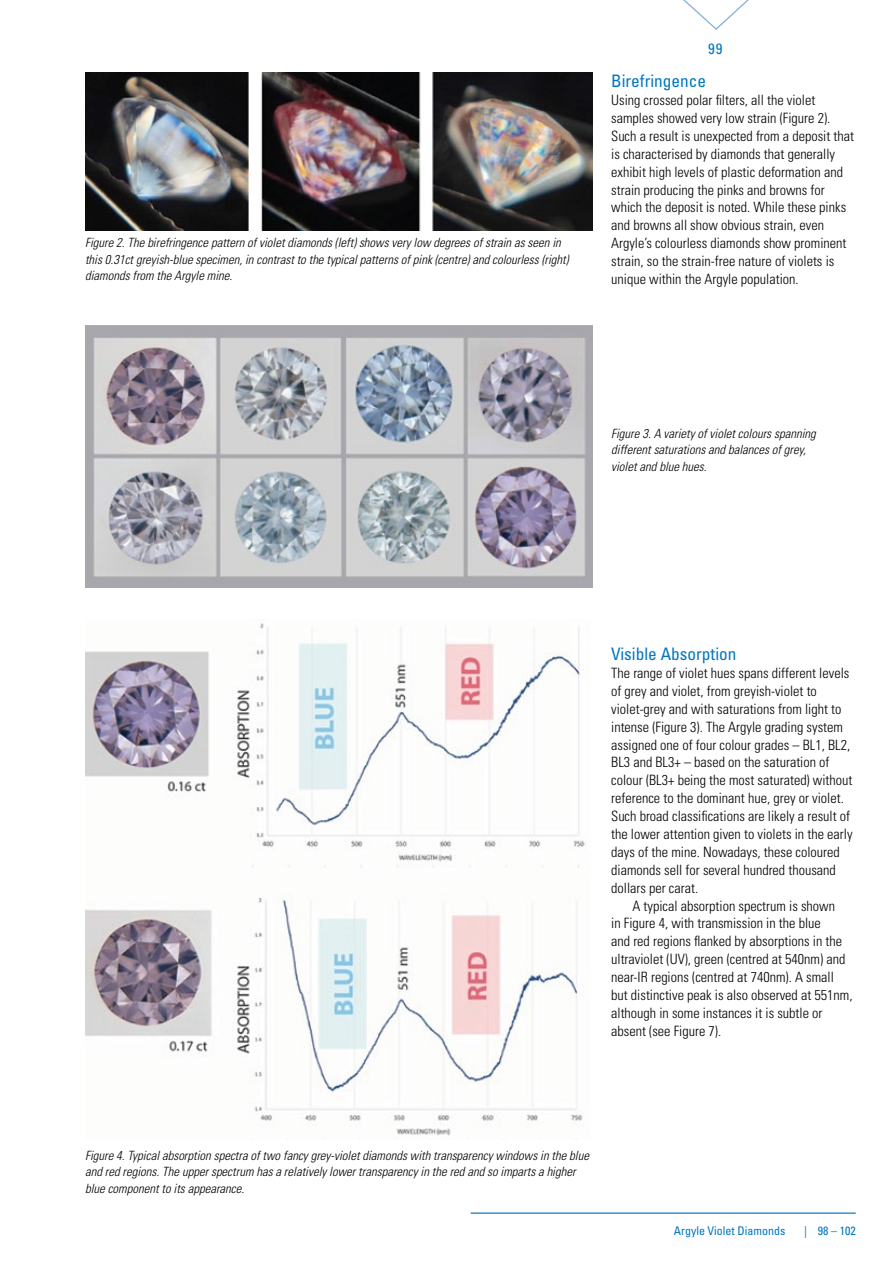
<style>
.page{position:relative;width:893px;height:1263px;background:#fff}
.page>*{position:absolute;margin:0;border:0;box-sizing:border-box;transform-origin:0 0}
.Sub_Head_01{font:condensed 17.25px "Univers";color:#0076c0}
.t1{font:condensed 15px "Univers";color:#0076c0}
.Body_Text{font:300 condensed 14.25px/17.9px "Univers";color:#000}
.Caption_01{font:italic 300 condensed 12.75px/16.5px "Univers";color:#000}
.Recto_Baseline{font:condensed 12px "Univers";color:#0076c0}
</style>
<div class="page">
<img style="left:85px;top:73px;width:508px;height:157px">
<svg style="left:683px;top:0;width:66px;height:30px"></svg>
<img style="left:85px;top:325px;width:508px;height:263px">
<img style="left:85px;top:623px;width:500px;height:513px">
<hr style="left:471px;top:1212px;width:385px;height:2px;background:#0076c0">
<p class="Caption_01" style="left:85px;top:234px;width:485px">Figure 2. The birefringence pattern of violet diamonds (left) shows very low degrees of strain as seen in this 0.31ct greyish-blue specimen, in contrast to the typical patterns of pink (centre) and colourless (right) diamonds from the Argyle mine.</p>
<p class="t1" style="left:708px;top:39px;width:16px">99</p>
<p class="Sub_Head_01" style="left:611px;top:70px;width:96px">Birefringence</p>
<p class="Body_Text" style="left:611px;top:91px;width:244px">Using crossed polar filters, all the violet samples showed very low strain (Figure 2).<br>Such a result is unexpected from a deposit that is characterised by diamonds that generally exhibit high levels of plastic deformation and strain producing the pinks and browns for which the deposit is noted. While these pinks and browns all show obvious strain, even Argyle’s colourless diamonds show prominent strain, so the strain-free nature of violets is unique within the Argyle population.</p>
<p class="Caption_01" style="left:611px;top:425px;width:206px">Figure 3. A variety of violet colours spanning different saturations and balances of grey, violet and blue hues.</p>
<p class="Sub_Head_01" style="left:611px;top:643px;width:127px">Visible Absorption</p>
<p class="Body_Text" style="left:611px;top:664px;width:243px">The range of violet hues spans different levels of grey and violet, from greyish-violet to violet-grey and with saturations from light to intense (Figure 3). The Argyle grading system assigned one of four colour grades – BL1, BL2, BL3 and BL3+ – based on the saturation of colour (BL3+ being the most saturated) without reference to the dominant hue, grey or violet.<br>Such broad classifications are likely a result of the lower attention given to violets in the early days of the mine. Nowadays, these coloured diamonds sell for several hundred thousand dollars per carat.</p>
<p class="Body_Text" style="left:611px;top:896px;width:243px;text-indent:21px">A typical absorption spectrum is shown<br>in Figure 4, with transmission in the blue<br>and red regions flanked by absorptions in the ultraviolet (UV), green (centred at 540nm) and near-IR regions (centred at 740nm). A small but distinctive peak is also observed at 551nm, although in some instances it is subtle or absent (see Figure 7).</p>
<p class="Caption_01" style="left:85px;top:1147px;width:505px">Figure 4. Typical absorption spectra of two fancy grey-violet diamonds with transparency windows in the blue and red regions. The upper spectrum has a relatively lower transparency in the red and so imparts a higher blue component to its appearance.</p>
<p class="Recto_Baseline" style="left:674px;top:1223px;width:113px">Argyle Violet Diamonds</p>
<p class="Recto_Baseline" style="left:804px;top:1223px;width:53px">| 98 – 102</p>
</div>
